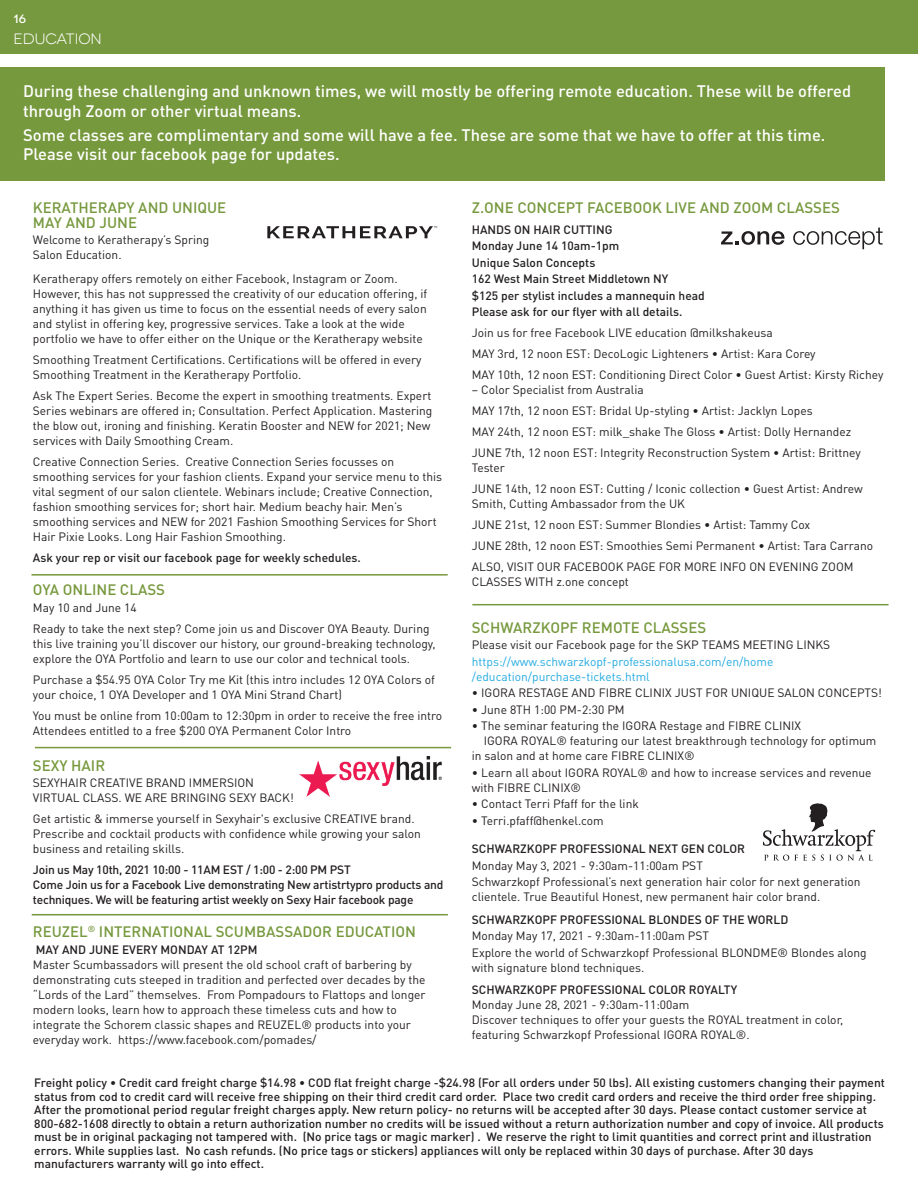
<style>
.page{position:relative;width:918px;height:1188px;background:#fff}
.page>*{position:absolute;margin:0;border:0;box-sizing:border-box;transform-origin:0 0}
.t1{font:500 16.5px/19.5px "DIN Pro";color:#fff}
.t2{font:500 15px/15px "DIN Pro";color:#77993e}
.t3{font:15px "Novecentowide";letter-spacing:-.005em;color:#fff}
.t4{font:12px/15px "DIN Pro";color:#231f20}
.t5{font:500 12px/13.5px "DIN Pro";color:#231f20}
.t6{font:12px "DIN Pro";color:#24aae1}
.t7{font:500 12px "Novecentowide";color:#fff}
.s1{font-weight:500}
.s2{color:#24aae1}
.s3{font-weight:400}
</style>
<div class="page">
<div style="left:0;top:0;width:918px;height:54px;background:#76993f"></div>
<div style="left:0;top:68px;width:884px;height:113px;background:#77993e"></div>
<svg style="left:763px;top:803px;width:112px;height:58px"></svg>
<hr style="left:31px;top:574px;width:417px;height:2px;background:#77993e">
<hr style="left:35px;top:747px;width:416px;height:1px;background:#77993e">
<hr style="left:32px;top:914px;width:416px;height:1px;background:#77993e">
<hr style="left:472px;top:604px;width:417px;height:1px;background:#77993e">
<svg style="left:267px;top:226px;width:170px;height:12px"></svg>
<svg style="left:721px;top:231px;width:64px;height:14px"></svg>
<svg style="left:793px;top:228px;width:90px;height:21px"></svg>
<img style="left:300px;top:756px;width:141px;height:40px">
<p class="t7" style="left:14px;top:12px;width:14px">16</p>
<p class="t3" style="left:14px;top:30px;width:90px">EDUCATION</p>
<p class="t1" style="left:23px;top:81px;width:830px">During these challenging and unknown times, we will mostly be offering remote education. These will be offered through Zoom or other virtual means.</p>
<p class="t1" style="left:23px;top:124px;width:804px">Some classes are complimentary and some will have a fee. These are some that we have to offer at this time.<br>Please visit our facebook page for updates.</p>
<p class="t2" style="left:33px;top:199px;width:195px">KERATHERAPY AND UNIQUE<br>MAY AND JUNE</p>
<p class="t4" style="left:33px;top:232px;width:178px">Welcome to Keratherapy’s Spring<br>Salon Education.</p>
<p class="t4" style="left:33px;top:271px;width:396px">Keratherapy offers remotely on either Facebook, Instagram or Zoom.<br>However, this has not suppressed the creativity of our education offering, if anything it has given us time to focus on the essential needs of every salon and stylist in offering key, progressive services. Take a look at the wide portfolio we have to offer either on the Unique or the Keratherapy website</p>
<p class="t4" style="left:33px;top:352px;width:390px">Smoothing Treatment Certifications. Certifications will be offered in every<br>Smoothing Treatment in the Keratherapy Portfolio.</p>
<p class="t4" style="left:33px;top:388px;width:401px">Ask The Expert Series. Become the expert in smoothing treatments. Expert Series webinars are offered in; Consultation. Perfect Application. Mastering the blow out, ironing and finishing. Keratin Booster and NEW for 2021; New services with Daily Smoothing Cream.</p>
<p class="t4" style="left:33px;top:454px;width:411px">Creative Connection Series. Creative Connection Series focusses on smoothing services for your fashion clients. Expand your service menu to this vital segment of our salon clientele. Webinars include; Creative Connection, fashion smoothing services for; short hair. Medium beachy hair. Men’s smoothing services and NEW for 2021 Fashion Smoothing Services for Short Hair Pixie Looks. Long Hair Fashion Smoothing.</p>
<p class="t5" style="left:33px;top:550px;width:330px">Ask your rep or visit our facebook page for weekly schedules.</p>
<p class="t2" style="left:33px;top:582px;width:134px">OYA ONLINE CLASS</p>
<p class="t4" style="left:33px;top:596px;width:398px;line-height:21px">May 10 and June 14<br>Ready to take the next step? Come join us and Discover OYA Beauty. During</p>
<p class="t4" style="left:33px;top:635px;width:404px">this live training you’ll discover our history, our ground-breaking technology, explore the OYA Portfolio and learn to use our color and technical tools.</p>
<p class="t4" style="left:33px;top:671px;width:404px">Purchase a $54.95 OYA Color Try me Kit (this intro includes 12 OYA Colors of your choice, 1 OYA Developer and 1 OYA Mini Strand Chart)</p>
<p class="t4" style="left:33px;top:707px;width:411px">You must be online from 10:00am to 12:30pm in order to receive the free intro<br>Attendees entitled to a free $200 OYA Permanent Color Intro</p>
<p class="t2" style="left:33px;top:757px;width:74px">SEXY HAIR</p>
<p class="t4" style="left:33px;top:775px;width:262px">SEXYHAIR CREATIVE BRAND IMMERSION<br>VIRTUAL CLASS. WE ARE BRINGING SEXY BACK!</p>
<p class="t4" style="left:33px;top:811px;width:390px">Get artistic &amp; immerse yourself in Sexyhair's exclusive CREATIVE brand.<br>Prescribe and cocktail products with confidence while growing your salon business and retailing skills.</p>
<p class="t5" style="left:33px;top:862px;width:412px;line-height:15px">Join us May 10th, 2021 10:00 - 11AM EST / 1:00 - 2:00 PM PST<br>Come Join us for a Facebook Live demonstrating New artistrtypro products and techniques. We will be featuring artist weekly on Sexy Hair facebook page</p>
<p class="t2" style="left:33px;top:924px;width:385px">REUZEL<sup>®</sup> INTERNATIONAL SCUMBASSADOR EDUCATION</p>
<p class="t4" style="left:33px;top:941px;width:394px"><span class="s1">MAY AND JUNE EVERY MONDAY AT 12PM<br></span>Master Scumbassadors will present the old school craft of barbering by demonstrating cuts steeped in tradition and perfected over decades by the “Lords of the Lard” themselves. From Pompadours to Flattops and longer modern looks, learn how to approach these timeless cuts and how to integrate the Schorem classic shapes and REUZEL® products into your everyday work. https://www.facebook.com/pomades/</p>
<p class="t2" style="left:472px;top:199px;width:370px">Z.ONE CONCEPT FACEBOOK LIVE AND ZOOM CLASSES</p>
<p class="t5" style="left:472px;top:220px;width:235px;line-height:16.5px">HANDS ON HAIR CUTTING<br>Monday June 14 10am-1pm<br>Unique Salon Concepts<br>162 West Main Street Middletown NY<br>$125 per stylist includes a mannequin head<br>Please ask for our flyer with all details.</p>
<p class="t4" style="left:472px;top:322px;width:413px;line-height:21px">Join us for free Facebook LIVE education @milkshakeusa<br>MAY 3rd, 12 noon EST: DecoLogic Lighteners • Artist: Kara Corey<br>MAY 10th, 12 noon EST: Conditioning Direct Color • Guest Artist: Kirsty Richey</p>
<p class="t4" style="left:472px;top:379px;width:390px;line-height:21px">– Color Specialist from Australia<br>MAY 17th, 12 noon EST: Bridal Up-styling • Artist: Jacklyn Lopes<br>MAY 24th, 12 noon EST: milk_shake The Gloss • Artist: Dolly Hernandez JUNE 7th, 12 noon EST: Integrity Reconstruction System • Artist: Brittney</p>
<p class="t4" style="left:472px;top:457px;width:393px;line-height:21px">Tester<br>JUNE 14th, 12 noon EST: Cutting / Iconic collection • Guest Artist: Andrew</p>
<p class="t4" style="left:472px;top:493px;width:403px;line-height:21px">Smith, Cutting Ambassador from the UK<br>JUNE 21st, 12 noon EST: Summer Blondies • Artist: Tammy Cox<br>JUNE 28th, 12 noon EST: Smoothies Semi Permanent • Artist: Tara Carrano ALSO, VISIT OUR FACEBOOK PAGE FOR MORE INFO ON EVENING ZOOM</p>
<p class="t4" style="left:472px;top:574px;width:159px">CLASSES WITH z.one concept</p>
<p class="t2" style="left:472px;top:619px;width:236px">SCHWARZKOPF REMOTE CLASSES</p>
<p class="t4" style="left:472px;top:636px;width:360px;line-height:16.5px">Please visit our Facebook page for the SKP TEAMS MEETING LINKS <span class="s2">https://www.schwarzkopf-professionalusa.com/en/home</span></p>
<p class="t6" style="left:472px;top:668px;width:180px">/education/purchase-tickets.html</p>
<p class="t4" style="left:472px;top:685px;width:412px">• IGORA RESTAGE AND FIBRE CLINIX JUST FOR UNIQUE SALON CONCEPTS!</p>
<p class="t4" style="left:472px;top:701px;width:154px">• June 8TH 1:00 PM-2:30 PM</p>
<p class="t4" style="left:472px;top:718px;width:331px">• The seminar featuring the IGORA Restage and FIBRE CLINIX</p>
<p class="t4" style="left:484px;top:733px;width:394px">IGORA ROYAL® featuring our latest breakthrough technology for optimum</p>
<p class="t4" style="left:472px;top:748px;width:225px">in salon and at home care FIBRE CLINIX®</p>
<p class="t4" style="left:472px;top:764px;width:401px">• Learn all about IGORA ROYAL® and how to increase services and revenue with FIBRE CLINIX®</p>
<p class="t4" style="left:472px;top:796px;width:169px">• Contact Terri Pfaff for the link</p>
<p class="t4" style="left:472px;top:812px;width:134px">• Terri.pfaff@henkel.com</p>
<p class="t4" style="left:472px;top:840px;width:390px;line-height:16.5px"><span class="s1">SCHWARZKOPF PROFESSIONAL NEXT GEN COLOR<br></span>Monday May 3, 2021 - 9:30am-11:00am PST<br>Schwarzkopf Professional’s next generation hair color for next generation</p>
<p class="t4" style="left:472px;top:885px;width:350px;line-height:22.5px">clientele. True Beautiful Honest, new permanent hair color brand.<br><span class="s1">SCHWARZKOPF PROFESSIONAL BLONDES OF THE WORLD</span></p>
<p class="t4" style="left:472px;top:927px;width:396px;line-height:16.5px">Monday May 17, 2021 - 9:30am-11:00am PST<br>Explore the world of Schwarzkopf Professional BLONDME® Blondes along</p>
<p class="t5" style="left:472px;top:955px;width:267px;line-height:22.5px"><span class="s3">with signature blond techniques.<br></span>SCHWARZKOPF PROFESSIONAL COLOR ROYALTY</p>
<p class="t4" style="left:472px;top:997px;width:373px">Monday June 28, 2021 - 9:30am-11:00am<br>Discover techniques to offer your guests the ROYAL treatment in color, featuring Schwarzkopf Professional IGORA ROYAL®.</p>
<p class="t5" style="left:34px;top:1076px;width:852px">Freight policy • Credit card freight charge $14.98 • COD flat freight charge -$24.98 (For all orders under 50 lbs). All existing customers changing their payment status from cod to credit card will receive free shipping on their third credit card order. Place two credit card orders and receive the third order free shipping.<br>After the promotional period regular freight charges apply. New return policy- no returns will be accepted after 30 days. Please contact customer service at 800-682-1608 directly to obtain a return authorization number no credits will be issued without a return authorization number and copy of invoice. All products must be in original packaging not tampered with. (No price tags or magic marker) . We reserve the right to limit quantities and correct print and illustration errors. While supplies last. No cash refunds. (No price tags or stickers) appliances will only be replaced within 30 days of purchase. After 30 days manufacturers warranty will go into effect.</p>
</div>
